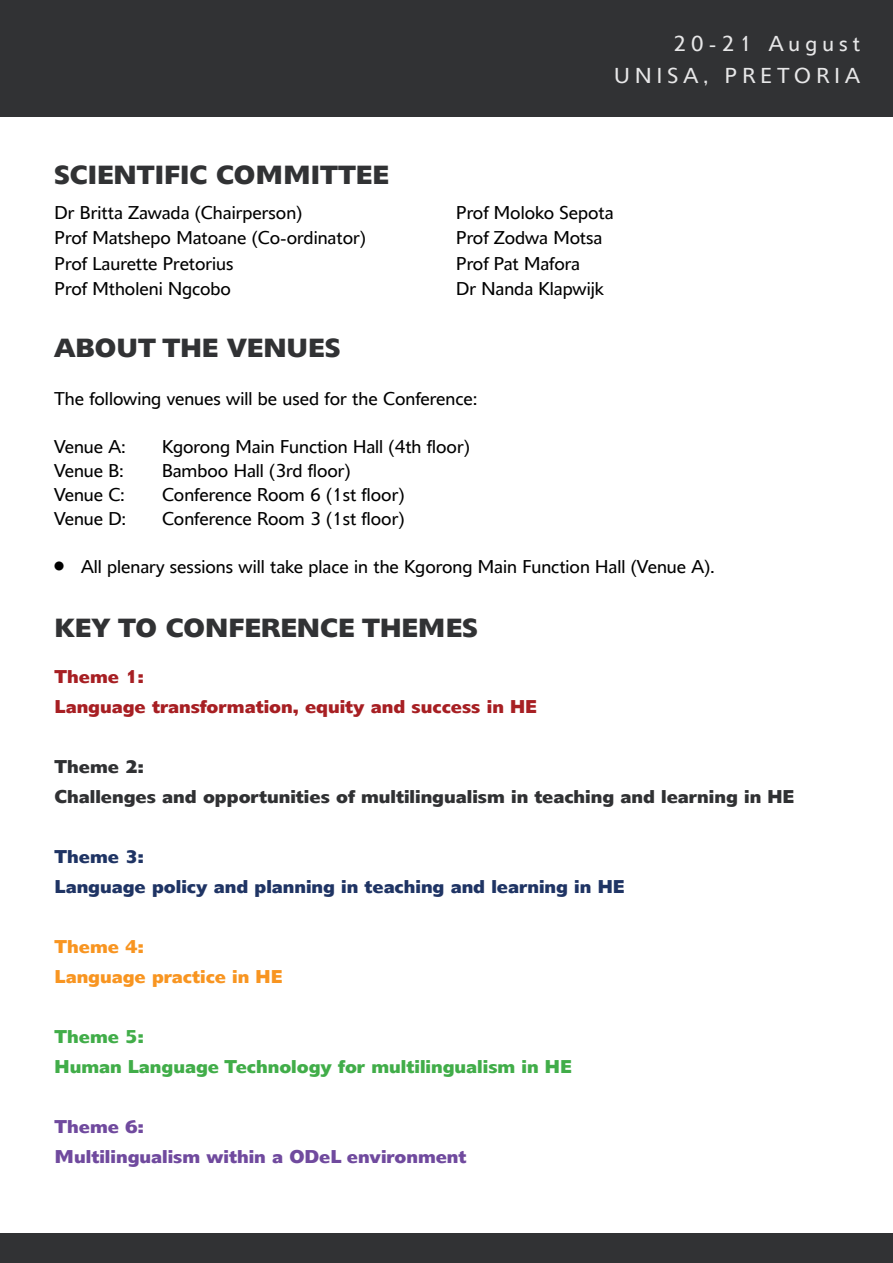
<style>
.page{position:relative;width:893px;height:1263px;background:#fff}
.page>*{position:absolute;margin:0;border:0;box-sizing:border-box;transform-origin:0 0}
.t1{font:700 25.5px "Delargo DT";color:#313234}
.t2{font:21px/31.5px "Delargo DT";letter-spacing:.25em;color:#e7e7e8;text-align:right}
.t3{font:18px/25.5px "Delargo DT";color:#000}
.t4{font:700 18px/30px "Delargo DT";color:#303133}
.t5{font:700 18px/30px "Delargo DT";color:#1f3464}
.t6{font:700 18px/30px "Delargo DT";color:#41ad49}
.t7{font:700 18px/30px "Delargo DT";color:#a71f23}
.t8{font:700 18px/30px "Delargo DT";color:#704a9e}
.t9{font:700 18px/30px "Delargo DT";color:#f89521}
</style>
<div class="page">
<div style="left:0;top:0;width:893px;height:117px;background:#313234"></div>
<div style="left:0;top:1233px;width:893px;height:30px;background:#313234"></div>
<p class="t2" style="left:614px;top:28px;width:247px">20-21 August<br>UNISA, PRETORIA</p>
<h1 class="t1" style="left:54px;top:159px;width:336px">SCIENTIFIC COMMITTEE</h1>
<p class="t3" style="left:55px;top:199px;width:313px">Dr Britta Zawada (Chairperson)<br>Prof Matshepo Matoane (Co-ordinator)<br>Prof Laurette Pretorius<br>Prof Mtholeni Ngcobo</p>
<p class="t3" style="left:456px;top:199px;width:159px">Prof Moloko Sepota<br>Prof Zodwa Motsa<br>Prof Pat Mafora<br>Dr Nanda Klapwijk</p>
<h1 class="t1" style="left:54px;top:332px;width:288px">ABOUT THE VENUES</h1>
<p class="t3" style="left:54px;top:386px;width:425px">The following venues will be used for the Conference:</p>
<p class="t3" style="left:54px;top:434px;width:73px">Venue A:</p>
<p class="t3" style="left:162px;top:434px;width:309px">Kgorong Main Function Hall (4th floor)</p>
<p class="t3" style="left:54px;top:458px;width:71px">Venue B:</p>
<p class="t3" style="left:162px;top:458px;width:190px">Bamboo Hall (3rd floor)</p>
<p class="t3" style="left:54px;top:482px;width:72px">Venue C:</p>
<p class="t3" style="left:162px;top:482px;width:244px">Conference Room 6 (1st floor)</p>
<p class="t3" style="left:54px;top:506px;width:73px">Venue D:</p>
<p class="t3" style="left:162px;top:506px;width:244px">Conference Room 3 (1st floor)</p>
<p class="t3" style="left:54px;top:554px;width:662px">• All plenary sessions will take place in the Kgorong Main Function Hall (Venue A).</p>
<h1 class="t1" style="left:55px;top:612px;width:425px">KEY TO CONFERENCE THEMES</h1>
<p class="t7" style="left:55px;top:661px;width:484px">Theme 1:<br>Language transformation, equity and success in HE</p>
<p class="t4" style="left:55px;top:751px;width:741px">Theme 2:<br>Challenges and opportunities of multilingualism in teaching and learning in HE</p>
<p class="t5" style="left:55px;top:841px;width:571px">Theme 3:<br>Language policy and planning in teaching and learning in HE</p>
<p class="t9" style="left:55px;top:931px;width:229px">Theme 4:<br>Language practice in HE</p>
<p class="t6" style="left:55px;top:1021px;width:518px">Theme 5:<br>Human Language Technology for multilingualism in HE</p>
<p class="t8" style="left:55px;top:1111px;width:413px">Theme 6:<br>Multilingualism within a ODeL environment</p>
</div>
